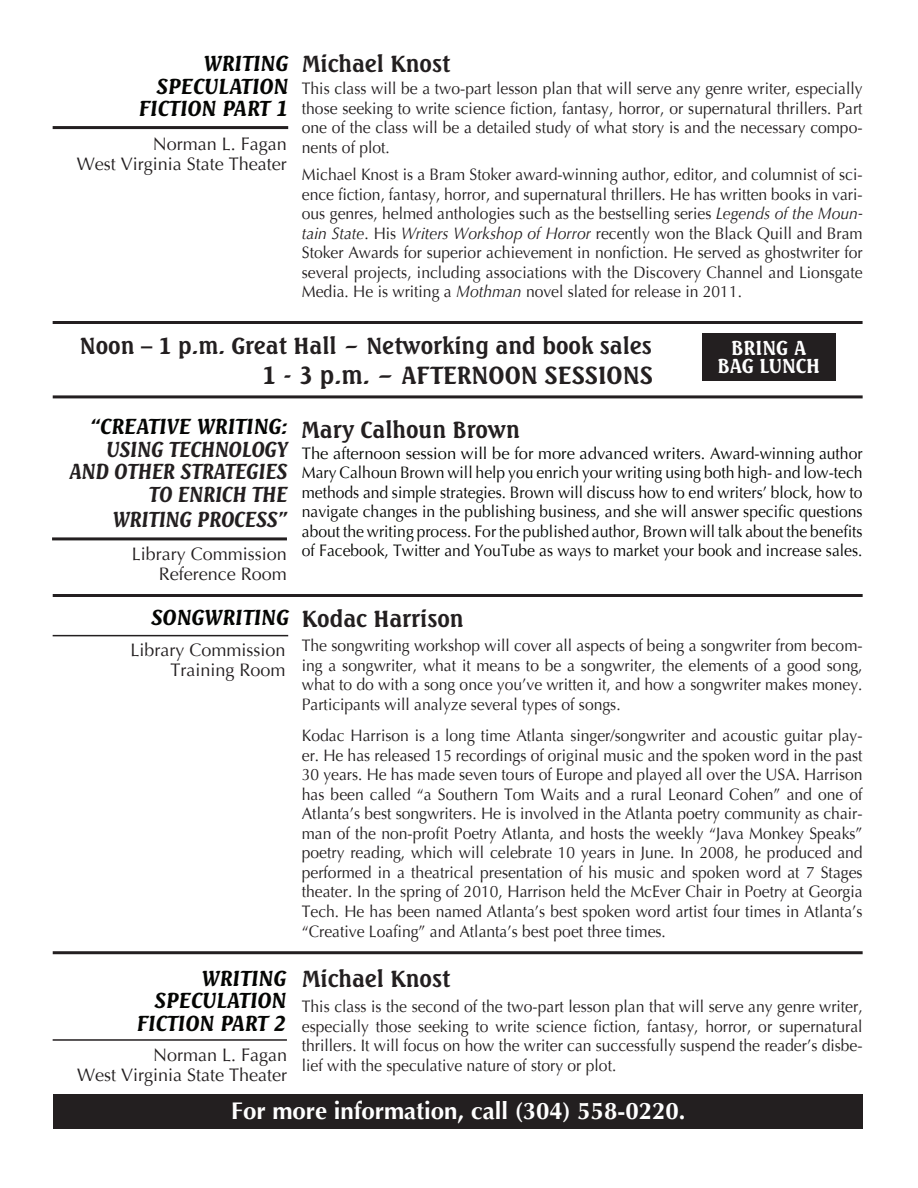
<style>
.page{position:relative;width:918px;height:1188px;background:#fff}
.page>*{position:absolute;margin:0;border:0;box-sizing:border-box;transform-origin:0 0}
.t1{font:700 24px "Optima";color:#fff}
.t2{font:700 24px "Seagull BT";color:#231f20}
.t3{font:700 22.5px "Seagull BT";color:#231f20}
.t4{font:700 21px/22.5px "Seagull BT";color:#040503;text-align:right}
.t5{font:700 21px/22.5px "Seagull BT";letter-spacing:-.01em;color:#231f20;text-align:right;scale:.95 1}
.t6{font:700 19.5px/18px "Seagull BT";color:#fff;text-align:center}
.t7{font:18px/19.5px "Optima";color:#231f20;text-align:right}
.t8{font:16.5px/19.5px "Optima";color:#231f20;text-align:justify;scale:.95 1}
.t9{font:16.5px/19.5px "Optima";color:#040503;text-align:justify}
.s1{font-style:italic}
.s2{font-size:21px;color:#040503}
</style>
<div class="page">
<hr style="left:53px;top:126px;width:235px;height:3px;background:#231f20">
<hr style="left:52px;top:537px;width:235px;height:3px;background:#231f20">
<hr style="left:53px;top:635px;width:235px;height:1px;background:#231f20">
<hr style="left:53px;top:1039px;width:234px;height:2px;background:#231f20">
<div style="left:53px;top:1094px;width:810px;height:35px;background:#231f20"></div>
<hr style="left:53px;top:951px;width:810px;height:3px;background:#231f20">
<hr style="left:53px;top:594px;width:810px;height:3px;background:#231f20">
<hr style="left:53px;top:395px;width:810px;height:3px;background:#231f20">
<hr style="left:53px;top:321px;width:810px;height:3px;background:#231f20">
<div style="left:702px;top:333px;width:134px;height:47px;background:#231f20"></div>
<p class="t4" style="left:138px;top:52px;width:154px">WRITING<br>SPECULATION<br>FICTION PART 1</p>
<p class="t7" style="left:77px;top:135px;width:212px">Norman L. Fagan<br>West Virginia State Theater</p>
<h2 class="t3" style="left:302px;top:49px;width:150px">Michael Knost</h2>
<p class="t8" style="left:302px;top:79px;width:592px">This class will be a two-part lesson plan that will serve any genre writer, especially those seeking to write science fiction, fantasy, horror, or supernatural thrillers. Part one of the class will be a detailed study of what story is and the necessary compo&shy;nents of plot.</p>
<p class="t8" style="left:302px;top:165px;width:592px">Michael Knost is a Bram Stoker award-winning author, editor, and columnist of sci&shy;ence fiction, fantasy, horror, and supernatural thrillers. He has written books in vari&shy;ous genres, helmed anthologies such as the bestselling series <span class="s1">Legends of the Moun&shy;tain State</span>. His <span class="s1">Writers Workshop of Horror</span> recently won the Black Quill and Bram Stoker Awards for superior achievement in nonfiction. He served as ghostwriter for several projects, including associations with the Discovery Channel and Lionsgate Media. He is writing a <span class="s1">Mothman</span> novel slated for release in 2011.</p>
<h2 class="t3" style="left:80px;top:331px;width:574px">Noon – 1 p.m. Great Hall - Networking and book sales</h2>
<h1 class="t2" style="left:262px;top:359px;width:392px">1 - 3 p.m. - AFTERNOON SESSIONS</h1>
<p class="t4" style="left:89px;top:415px;width:203px">“CREATIVE WRITING:</p>
<p class="t5" style="left:69px;top:437px;width:235px">USING TECHNOLOGY<br>AND OTHER STRATEGIES<br>TO ENRICH THE</p>
<p class="t5" style="left:112px;top:508px;width:189px">WRITING PROCESS”</p>
<p class="t7" style="left:132px;top:545px;width:157px">Library Commission<br>Reference Room</p>
<p class="t6" style="left:717px;top:338px;width:104px">BRING A<br>BAG LUNCH</p>
<h2 class="t3" style="left:301px;top:415px;width:220px">Mary Calhoun Brown</h2>
<p class="t9" style="left:302px;top:444px;width:562px">The afternoon session will be for more advanced writers. Award-winning author Mary Calhoun Brown will help you enrich your writing using both high- and low-tech methods and simple strategies. Brown will discuss how to end writers’ block, how to navigate changes in the publishing business, and she will answer specific questions about the writing process. For the published author, Brown will talk about the benefits of Facebook, Twitter and YouTube as ways to market your book and increase sales.</p>
<h2 class="t3" style="left:150px;top:604px;width:315px"><span class="s2">SONGWRITING</span> Kodac Harrison</h2>
<p class="t8" style="left:302px;top:636px;width:592px">The songwriting workshop will cover all aspects of being a songwriter from becom&shy;ing a songwriter, what it means to be a songwriter, the elements of a good song, what to do with a song once you’ve written it, and how a songwriter makes money.<br>Participants will analyze several types of songs.</p>
<p class="t7" style="left:130px;top:641px;width:157px">Library Commission<br>Training Room</p>
<p class="t4" style="left:136px;top:966px;width:154px">WRITING<br>SPECULATION<br>FICTION PART 2</p>
<p class="t7" style="left:77px;top:1046px;width:212px">Norman L. Fagan<br>West Virginia State Theater</p>
<p class="t8" style="left:302px;top:726px;width:592px">Kodac Harrison is a long time Atlanta singer/songwriter and acoustic guitar play&shy;er. He has released 15 recordings of original music and the spoken word in the past 30 years. He has made seven tours of Europe and played all over the USA. Harrison has been called “a Southern Tom Waits and a rural Leonard Cohen” and one of Atlanta’s best songwriters. He is involved in the Atlanta poetry community as chair&shy;man of the non-profit Poetry Atlanta, and hosts the weekly “Java Monkey Speaks” poetry reading, which will celebrate 10 years in June. In 2008, he produced and performed in a theatrical presentation of his music and spoken word at 7 Stages theater. In the spring of 2010, Harrison held the McEver Chair in Poetry at Georgia Tech. He has been named Atlanta’s best spoken word artist four times in Atlanta’s “Creative Loafing” and Atlanta’s best poet three times.</p>
<h2 class="t3" style="left:302px;top:964px;width:150px">Michael Knost</h2>
<p class="t8" style="left:302px;top:997px;width:592px">This class is the second of the two-part lesson plan that will serve any genre writer, especially those seeking to write science fiction, fantasy, horror, or supernatural thrillers. It will focus on how the writer can successfully suspend the reader’s disbe&shy;lief with the speculative nature of story or plot.</p>
<h1 class="t1" style="left:231px;top:1096px;width:456px">For more information, call (304) 558-0220.</h1>
</div>
